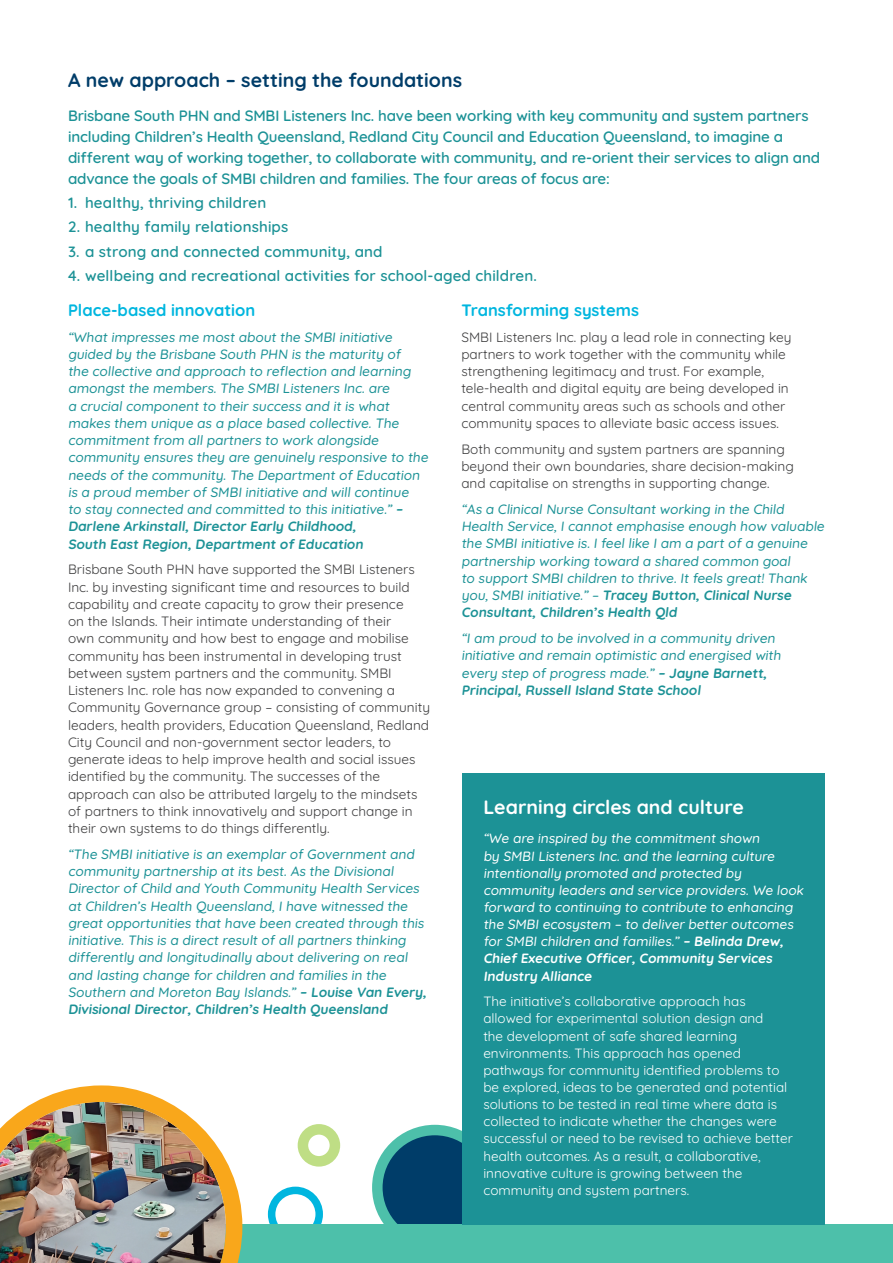
<style>
.page{position:relative;width:893px;height:1263px;background:#fff}
.page>*{position:absolute;margin:0;border:0;box-sizing:border-box;transform-origin:0 0}
.t1{font:700 19.35px "Quicksand";color:#003d69}
.t2{font:700 19.35px "Quicksand";color:#fff}
.t3{font:700 16.5px "Quicksand";color:#00b6df}
.t4{font:600 15px/20.9px "Quicksand";letter-spacing:-.01em;color:#1c9296}
.t5{font:600 15px "Quicksand";letter-spacing:.01em;color:#1c9296}
.t6{font:500 13.5px/17.2px "Quicksand";color:#1c9296}
.t7{font:13.5px/17.2px "Quicksand";color:#3e3e3f}
.t8{font:13.35px/17.1px "Quicksand";color:#fff}
.t9{font:500 13.35px/17.1px "Quicksand";color:#fff}
.s1{font-weight:700}
</style>
<div class="page">
<div style="left:268px;top:1186px;width:55px;height:56px;border:8px solid #00b6df;border-radius:50%"></div>
<div style="left:298px;top:1124px;width:42px;height:42px;border:11px solid #99ca3b;border-radius:50%"></div>
<div style="left:377px;top:1130px;width:115px;height:115px;background:#003d69;border-radius:50%"></div>
<div style="left:372px;top:1125px;width:125px;height:125px;border:10px solid #4dc0aa;border-radius:50%"></div>
<div style="left:0;top:1225px;width:893px;height:38px;background:#4dc0aa"></div>
<div style="left:462px;top:773px;width:363px;height:452px;background:#1c9296"></div>
<img style="left:0;top:1085px;width:242px;height:178px">
<h1 class="t1" style="left:68px;top:66px;width:395px">A new approach – setting the foundations</h1>
<p class="t4" style="left:68px;top:104px;width:754px">Brisbane South PHN and SMBI Listeners Inc. have been working with key community and system partners including Children’s Health Queensland, Redland City Council and Education Queensland, to imagine a different way of working together, to collaborate with community, and re-orient their services to align and advance the goals of SMBI children and families. The four areas of focus are:</p>
<p class="t5" style="left:68px;top:191px;width:200px">1. healthy, thriving children</p>
<p class="t5" style="left:68px;top:215px;width:222px">2. healthy family relationships</p>
<p class="t5" style="left:68px;top:240px;width:316px">3. a strong and connected community, and</p>
<p class="t5" style="left:68px;top:264px;width:470px">4. wellbeing and recreational activities for school-aged children.</p>
<p class="t3" style="left:68px;top:297px;width:189px">Place-based innovation</p>
<p class="t6" style="left:68px;top:327px;width:364px">“What impresses me most about the SMBI initiative guided by the Brisbane South PHN is the maturity of<br>the collective and approach to reflection and learning amongst the members. The SMBI Listeners Inc. are<br>a crucial component to their success and it is what makes them unique as a place based collective. The commitment from all partners to work alongside community ensures they are genuinely responsive to the needs of the community. The Department of Education is a proud member of SMBI initiative and will continue<br>to stay connected and committed to this initiative.” <span class="s1">– Darlene Arkinstall, Director Early Childhood,<br>South East Region, Department of Education</span></p>
<p class="t7" style="left:68px;top:560px;width:363px">Brisbane South PHN have supported the SMBI Listeners Inc. by investing significant time and resources to build capability and create capacity to grow their presence<br>on the Islands. Their intimate understanding of their<br>own community and how best to engage and mobilise community has been instrumental in developing trust between system partners and the community. SMBI Listeners Inc. role has now expanded to convening a Community Governance group – consisting of community leaders, health providers, Education Queensland, Redland City Council and non-government sector leaders, to generate ideas to help improve health and social issues identified by the community. The successes of the approach can also be attributed largely to the mindsets of partners to think innovatively and support change in their own systems to do things differently.</p>
<p class="t6" style="left:68px;top:844px;width:362px">“The SMBI initiative is an exemplar of Government and community partnership at its best. As the Divisional Director of Child and Youth Community Health Services at Children’s Health Queensland, I have witnessed the great opportunities that have been created through this initiative. This is a direct result of all partners thinking differently and longitudinally about delivering on real and lasting change for children and families in the Southern and Moreton Bay Islands.” <span class="s1">– Louise Van Every, Divisional Director, Children’s Health Queensland</span></p>
<p class="t3" style="left:461px;top:297px;width:179px">Transforming systems</p>
<p class="t7" style="left:461px;top:327px;width:331px">SMBI Listeners Inc. play a lead role in connecting key partners to work together with the community while strengthening legitimacy and trust. For example, tele-health and digital equity are being developed in central community areas such as schools and other community spaces to alleviate basic access issues.</p>
<p class="t7" style="left:461px;top:439px;width:334px">Both community and system partners are spanning beyond their own boundaries, share decision-making and capitalise on strengths in supporting change.</p>
<p class="t6" style="left:461px;top:499px;width:367px">“As a Clinical Nurse Consultant working in the Child Health Service, I cannot emphasise enough how valuable the SMBI initiative is. I feel like I am a part of a genuine partnership working toward a shared common goal<br>to support SMBI children to thrive. It feels great! Thank you, SMBI initiative.” – <span class="s1">Tracey Button, Clinical Nurse Consultant, Children’s Health Qld</span></p>
<p class="t6" style="left:461px;top:628px;width:323px">“I am proud to be involved in a community driven initiative and remain optimistic and energised with every step of progress made.” <span class="s1">– Jayne Barnett, Principal, Russell Island State School</span></p>
<h1 class="t2" style="left:483px;top:792px;width:262px">Learning circles and culture</h1>
<p class="t9" style="left:483px;top:829px;width:324px">“We are inspired by the commitment shown<br>by SMBI Listeners Inc. and the learning culture intentionally promoted and protected by community leaders and service providers. We look forward to continuing to contribute to enhancing the SMBI ecosystem – to deliver better outcomes for SMBI children and families.” <span class="s1">– Belinda Drew, Chief Executive Officer, Community Services Industry Alliance</span></p>
<p class="t8" style="left:483px;top:991px;width:311px">The initiative’s collaborative approach has allowed for experimental solution design and<br>the development of safe shared learning environments. This approach has opened pathways for community identified problems to be explored, ideas to be generated and potential solutions to be tested in real time where data is collected to indicate whether the changes were successful or need to be revised to achieve better health outcomes. As a result, a collaborative, innovative culture is growing between the community and system partners.</p>
</div>
